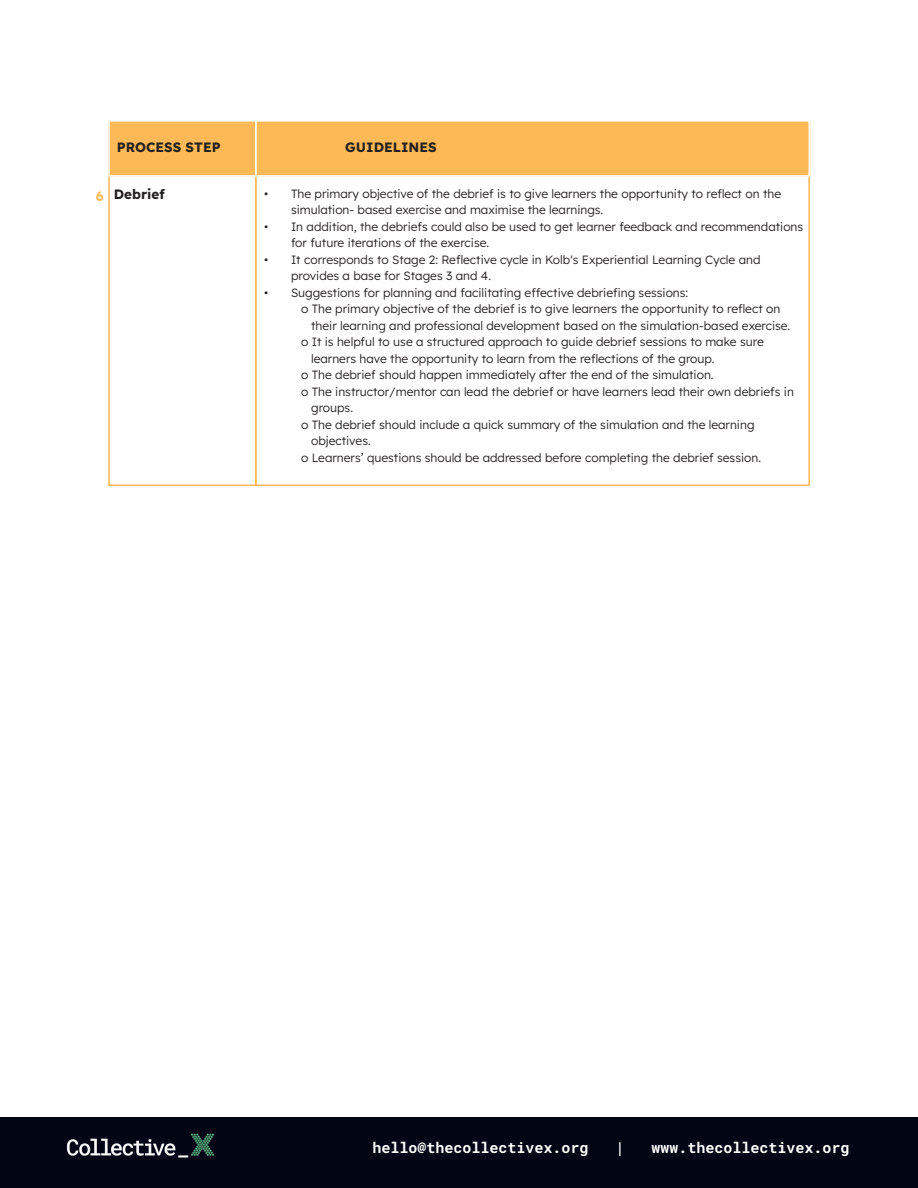
<style>
.page{position:relative;width:918px;height:1188px;background:#fff}
.page>*{position:absolute;margin:0;border:0;box-sizing:border-box;transform-origin:0 0}
.t1{font:700 15px "Roboto Mono";color:#fff}
.t2{font:13.5px "Lexend";color:#231f20}
.t3{font:13.5px "Lexend";color:#fcb955}
.t4{font:12px/16.5px "Lexend";color:#231f20}
</style>
<div class="page">
<div style="left:0;top:1118px;width:918px;height:70px;background:#010514"></div>
<img style="left:45px;top:1117px;width:191px;height:41px">
<div style="left:108px;top:121px;width:702px;height:56px;background:#fcb955"></div>
<div style="left:108px;top:121px;width:148px;height:365px;border:2px solid #fcb955"></div>
<div style="left:255px;top:120px;width:555px;height:57px;border:2px solid #fff"></div>
<div style="left:108px;top:120px;width:148px;height:57px;border:2px solid #fff"></div>
<p class="t3" style="left:96px;top:186px;width:9px">6</p>
<p class="t2" style="left:117px;top:137px;width:105px">PROCESS STEP</p>
<p class="t2" style="left:345px;top:137px;width:93px">GUIDELINES</p>
<p class="t2" style="left:114px;top:184px;width:52px">Debrief</p>
<p class="t4" style="left:291px;top:184px;width:492px;text-indent:-27px">• The primary objective of the debrief is to give learners the opportunity to reflect on the simulation- based exercise and maximise the learnings.</p>
<p class="t4" style="left:291px;top:217px;width:514px;text-indent:-27px">• In addition, the debriefs could also be used to get learner feedback and recommendations for future iterations of the exercise.</p>
<p class="t4" style="left:291px;top:250px;width:471px;text-indent:-27px">• It corresponds to Stage 2: Reflective cycle in Kolb's Experiential Learning Cycle and provides a base for Stages 3 and 4.</p>
<p class="t4" style="left:264px;top:283px;width:426px">• Suggestions for planning and facilitating effective debriefing sessions:</p>
<p class="t4" style="left:301px;top:300px;width:481px">o The primary objective of the debrief is to give learners the opportunity to reflect on</p>
<p class="t4" style="left:311px;top:316px;width:481px">their learning and professional development based on the simulation-based exercise.</p>
<p class="t4" style="left:301px;top:333px;width:464px">o It is helpful to use a structured approach to guide debrief sessions to make sure</p>
<p class="t4" style="left:311px;top:349px;width:405px">learners have the opportunity to learn from the reflections of the group.</p>
<p class="t4" style="left:301px;top:366px;width:414px">o The debrief should happen immediately after the end of the simulation.</p>
<p class="t4" style="left:301px;top:382px;width:494px">o The instructor/mentor can lead the debrief or have learners lead their own debriefs in</p>
<p class="t4" style="left:311px;top:399px;width:43px">groups.</p>
<p class="t4" style="left:301px;top:415px;width:455px">o The debrief should include a quick summary of the simulation and the learning</p>
<p class="t4" style="left:311px;top:432px;width:61px">objectives.</p>
<p class="t4" style="left:301px;top:448px;width:462px">o Learners’ questions should be addressed before completing the debrief session.</p>
<p class="t1" style="left:372px;top:1137px;width:218px">hello@thecollectivex.org</p>
<p class="t1" style="left:615px;top:1137px;width:10px">|</p>
<p class="t1" style="left:651px;top:1137px;width:200px">www.thecollectivex.org</p>
</div>
